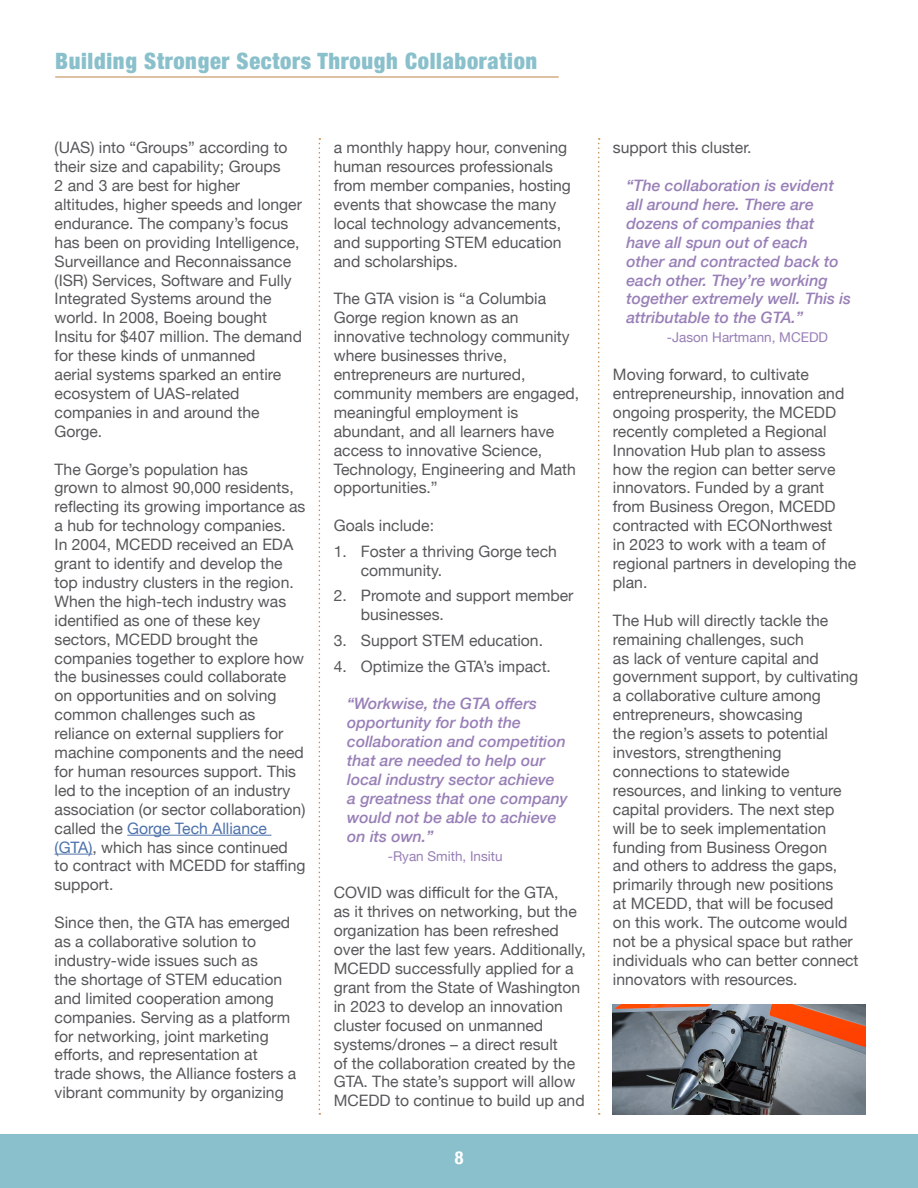
<style>
.page{position:relative;width:918px;height:1188px;background:#fff}
.page>*{position:absolute;margin:0;border:0;box-sizing:border-box;transform-origin:0 0}
.t1{font:900 condensed 22.5px "Helvetica Neue";letter-spacing:.03em;color:#89c0cb}
.t2{font:700 condensed 18px "Helvetica Neue";color:#fff}
.text_2{font:15.75px/18.9px "Helvetica Neue";color:#57585a}
.text_2-2{font:italic 500 15.75px/18.9px "Helvetica Neue";color:#987fb7}
.text_2-3{font:13.5px "Helvetica Neue";color:#987fb7}
.s1{color:#4d72ac}
</style>
<div class="page">
<div style="left:0;top:1134px;width:918px;height:54px;background:#89c0cb"></div>
<hr style="left:55px;top:77px;width:504px;height:1px;background:#c08547">
<svg style="left:598px;top:138px;width:2px;height:977px"></svg>
<hr style="left:127px;top:835px;width:144px;height:1px;background:#4d72ac">
<hr style="left:55px;top:854px;width:38px;height:1px;background:#4d72ac">
<svg style="left:319px;top:138px;width:1px;height:977px"></svg>
<img style="left:613px;top:1004px;width:252px;height:111px">
<h1 class="t1" style="left:55px;top:43px;width:484px">Building Stronger Sectors Through Collaboration</h1>
<p class="text_2" style="left:55px;top:139px;width:249px">(UAS) into “Groups” according to their size and capability; Groups<br>2 and 3 are best for higher altitudes, higher speeds and longer endurance. The company’s focus has been on providing Intelligence,<br>Surveillance and Reconnaissance (ISR) Services, Software and Fully<br>Integrated Systems around the world. In 2008, Boeing bought<br>Insitu for $407 million. The demand for these kinds of unmanned<br>aerial systems sparked an entire ecosystem of UAS-related companies in and around the<br>Gorge.</p>
<p class="text_2" style="left:55px;top:460px;width:252px">The Gorge’s population has<br>grown to almost 90,000 residents, reflecting its growing importance as a hub for technology companies.<br>In 2004, MCEDD received an EDA grant to identify and develop the top industry clusters in the region.<br>When the high-tech industry was identified as one of these key sectors, MCEDD brought the companies together to explore how the businesses could collaborate on opportunities and on solving common challenges such as reliance on external suppliers for machine components and the need for human resources support. This led to the inception of an industry association (or sector collaboration) called the <span class="s1">Gorge Tech Alliance (GTA)</span>, which has since continued to contract with MCEDD for staffing support.</p>
<p class="text_2" style="left:55px;top:914px;width:243px">Since then, the GTA has emerged as a collaborative solution to industry-wide issues such as<br>the shortage of STEM education and limited cooperation among companies. Serving as a platform for networking, joint marketing efforts, and representation at trade shows, the Alliance fosters a vibrant community by organizing</p>
<p class="text_2" style="left:334px;top:139px;width:239px">a monthly happy hour, convening human resources professionals from member companies, hosting events that showcase the many local technology advancements, and supporting STEM education and scholarships.</p>
<p class="text_2" style="left:334px;top:290px;width:247px">The GTA vision is “a Columbia<br>Gorge region known as an innovative technology community where businesses thrive, entrepreneurs are nurtured, community members are engaged, meaningful employment is abundant, and all learners have access to innovative Science,<br>Technology, Engineering and Math opportunities.”</p>
<p class="text_2" style="left:334px;top:517px;width:102px">Goals include:</p>
<p class="text_2" style="left:361px;top:543px;width:198px;text-indent:-27px">1. Foster a thriving Gorge tech community.</p>
<p class="text_2" style="left:361px;top:587px;width:214px;text-indent:-27px">2. Promote and support member businesses.</p>
<p class="text_2" style="left:334px;top:632px;width:211px">3. Support STEM education.</p>
<p class="text_2" style="left:334px;top:657px;width:219px">4. Optimize the GTA’s impact.</p>
<p class="text_2-2" style="left:347px;top:693px;width:222px">“Workwise, the GTA offers opportunity for both the collaboration and competition that are needed to help our local industry sector achieve<br>a greatness that one company would not be able to achieve on its own.”</p>
<p class="text_2-3" style="left:388px;top:846px;width:116px">-Ryan Smith, Insitu</p>
<p class="text_2" style="left:334px;top:884px;width:253px">COVID was difficult for the GTA,<br>as it thrives on networking, but the organization has been refreshed over the last few years. Additionally, MCEDD successfully applied for a grant from the State of Washington in 2023 to develop an innovation cluster focused on unmanned systems/drones – a direct result<br>of the collaboration created by the GTA. The state’s support will allow MCEDD to continue to build up and</p>
<p class="t2" style="left:455px;top:1143px;width:10px">8</p>
<p class="text_2" style="left:613px;top:139px;width:140px">support this cluster.</p>
<p class="text_2-2" style="left:626px;top:175px;width:226px">“The collaboration is evident all around here. There are dozens of companies that have all spun out of each<br>other and contracted back to each other. They’re working together extremely well. This is attributable to the GTA.”</p>
<p class="text_2-3" style="left:667px;top:328px;width:163px">-Jason Hartmann, MCEDD</p>
<p class="text_2" style="left:613px;top:366px;width:245px">Moving forward, to cultivate entrepreneurship, innovation and ongoing prosperity, the MCEDD recently completed a Regional<br>Innovation Hub plan to assess how the region can better serve innovators. Funded by a grant from Business Oregon, MCEDD contracted with ECONorthwest<br>in 2023 to work with a team of regional partners in developing the plan.</p>
<p class="text_2" style="left:613px;top:612px;width:247px">The Hub will directly tackle the remaining challenges, such<br>as lack of venture capital and government support, by cultivating a collaborative culture among entrepreneurs, showcasing<br>the region’s assets to potential investors, strengthening connections to statewide resources, and linking to venture capital providers. The next step will be to seek implementation funding from Business Oregon<br>and others to address the gaps, primarily through new positions<br>at MCEDD, that will be focused<br>on this work. The outcome would not be a physical space but rather individuals who can better connect innovators with resources.</p>
</div>
